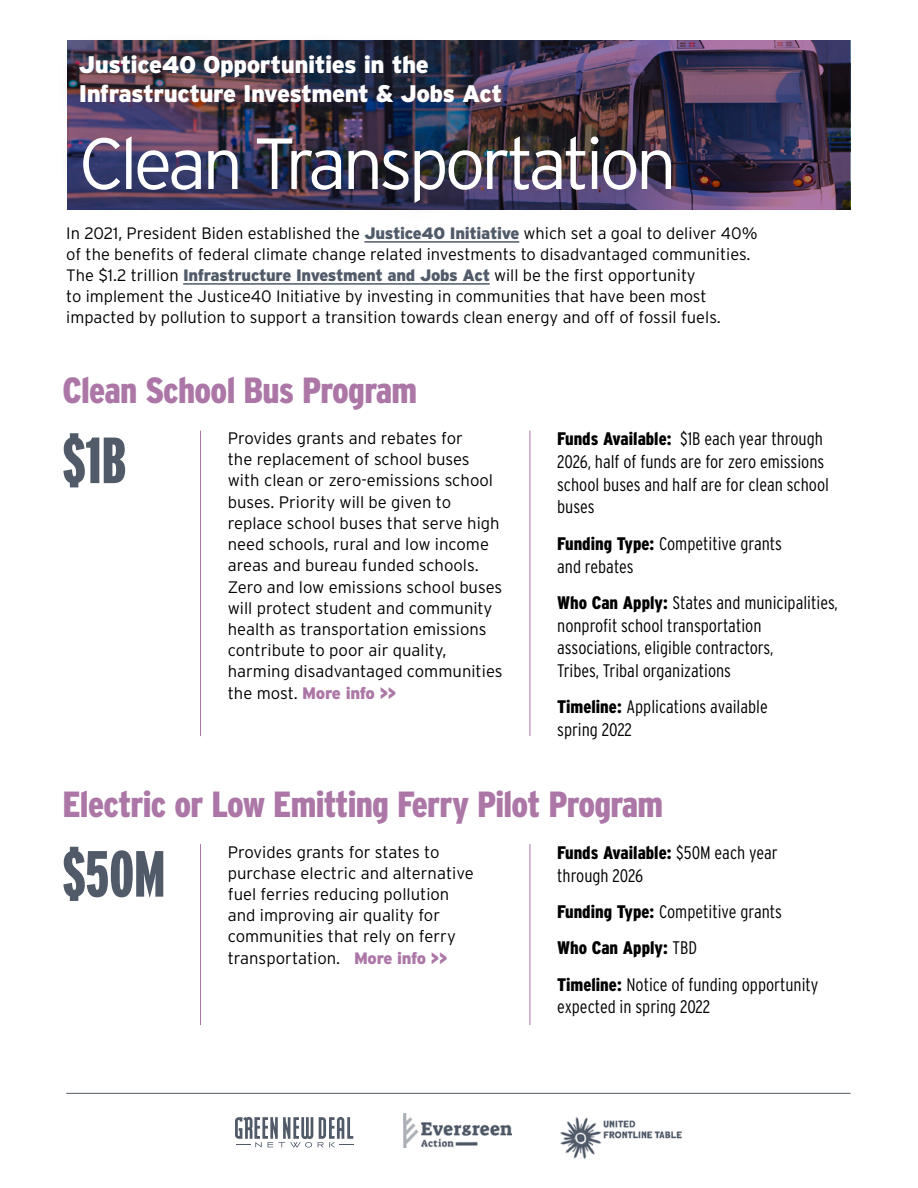
<style>
.page{position:relative;width:918px;height:1188px;background:#fff}
.page>*{position:absolute;margin:0;border:0;box-sizing:border-box;transform-origin:0 0}
.t1{font:300 72.3px "Interstate";letter-spacing:-.06em;color:#fff}
.t2{font:900 extra-condensed 65.1px "Interstate";color:#515a69}
.t3{font:900 condensed 36.3px "Interstate";letter-spacing:-.02em;color:#ac77a7}
.t4{font:900 24px/28.5px "Interstate";letter-spacing:-.02em;color:#fff}
.t5{font:300 condensed 18.15px/22.8px "Interstate";color:#000}
.t6{font:300 16.65px/21.1px "Interstate";color:#000}
.t7{font:300 16.5px/21px "Interstate";color:#000}
.s1{font-weight:900;color:#515a69}
.s2{font-weight:900;color:#ac77a7}
.s3{font-weight:900}
.s4{font-weight:900;font-size:16.5px;color:#ac77a7}
</style>
<div class="page">
<hr style="left:66px;top:1093px;width:784px;height:1px;background:#515a69">
<img style="left:403px;top:1114px;width:108px;height:34px">
<svg style="left:235px;top:1117px;width:119px;height:31px"></svg>
<img style="left:560px;top:1117px;width:122px;height:42px">
<img style="left:524px;top:40px;width:326px;height:170px">
<div style="left:56px;top:31px;width:468px;height:95px;background:#253143;opacity:.55"></div>
<hr style="left:364px;top:241px;width:155px;height:2px;background:#515a69">
<hr style="left:183px;top:283px;width:307px;height:2px;background:#515a69">
<div style="left:59px;top:113px;width:637px;height:112px;background:#253143;opacity:.55"></div>
<hr style="left:200px;top:431px;width:1px;height:305px;background:#ac77a7">
<hr style="left:530px;top:431px;width:1px;height:305px;background:#ac77a7">
<hr style="left:200px;top:844px;width:1px;height:181px;background:#ac77a7">
<hr style="left:530px;top:844px;width:1px;height:181px;background:#ac77a7">
<h3 class="t4" style="left:79px;top:50px;width:425px">Justice40 Opportunities in the<br>Infrastructure Investment &amp; Jobs Act</h3>
<h1 class="t1" style="left:79px;top:123px;width:600px">Clean Transportation</h1>
<p class="t7" style="left:66px;top:222px;width:693px">In 2021, President Biden established the <span class="s1">Justice40 Initiative</span> which set a goal to deliver 40% of the benefits of federal climate change related investments to disadvantaged communities.<br>The $1.2 trillion <span class="s1">Infrastructure Investment and Jobs Act</span> will be the first opportunity<br>to implement the Justice40 Initiative by investing in communities that have been most impacted by pollution to support a transition towards clean energy and off of fossil fuels.</p>
<h3 class="t3" style="left:62px;top:370px;width:356px">Clean School Bus Program</h3>
<h2 class="t2" style="left:62px;top:424px;width:65px">$1B</h2>
<p class="t6" style="left:228px;top:427px;width:276px">Provides grants and rebates for<br>the replacement of school buses with clean or zero-emissions school buses. Priority will be given to replace school buses that serve high need schools, rural and low income areas and bureau funded schools.<br>Zero and low emissions school buses will protect student and community health as transportation emissions contribute to poor air quality, harming disadvantaged communities the most. <span class="s2">More info &gt;&gt;</span></p>
<p class="t5" style="left:557px;top:427px;width:273px"><span class="s3">Funds Available:</span> $1B each year through<br>2026, half of funds are for zero emissions school buses and half are for clean school buses</p>
<p class="t5" style="left:557px;top:532px;width:226px"><span class="s3">Funding Type:</span> Competitive grants and rebates</p>
<p class="t5" style="left:557px;top:591px;width:282px"><span class="s3">Who Can Apply:</span> States and municipalities, nonprofit school transportation associations, eligible contractors,<br>Tribes, Tribal organizations</p>
<p class="t5" style="left:557px;top:695px;width:212px"><span class="s3">Timeline:</span> Applications available spring 2022</p>
<h3 class="t3" style="left:62px;top:784px;width:602px">Electric or Low Emitting Ferry Pilot Program</h3>
<h2 class="t2" style="left:62px;top:838px;width:104px">$50M</h2>
<p class="t6" style="left:228px;top:841px;width:248px">Provides grants for states to purchase electric and alternative fuel ferries reducing pollution and improving air quality for communities that rely on ferry transportation. <span class="s4">More info &gt;&gt;</span></p>
<p class="t5" style="left:557px;top:841px;width:222px"><span class="s3">Funds Available:</span> $50M each year through 2026</p>
<p class="t5" style="left:557px;top:893px;width:263px;line-height:36.3px"><span class="s3">Funding Type:</span> Competitive grants<br><span class="s3">Who Can Apply:</span> TBD<br><span class="s3">Timeline:</span> Notice of funding opportunity</p>
<p class="t5" style="left:557px;top:995px;width:155px">expected in spring 2022</p>
</div>
